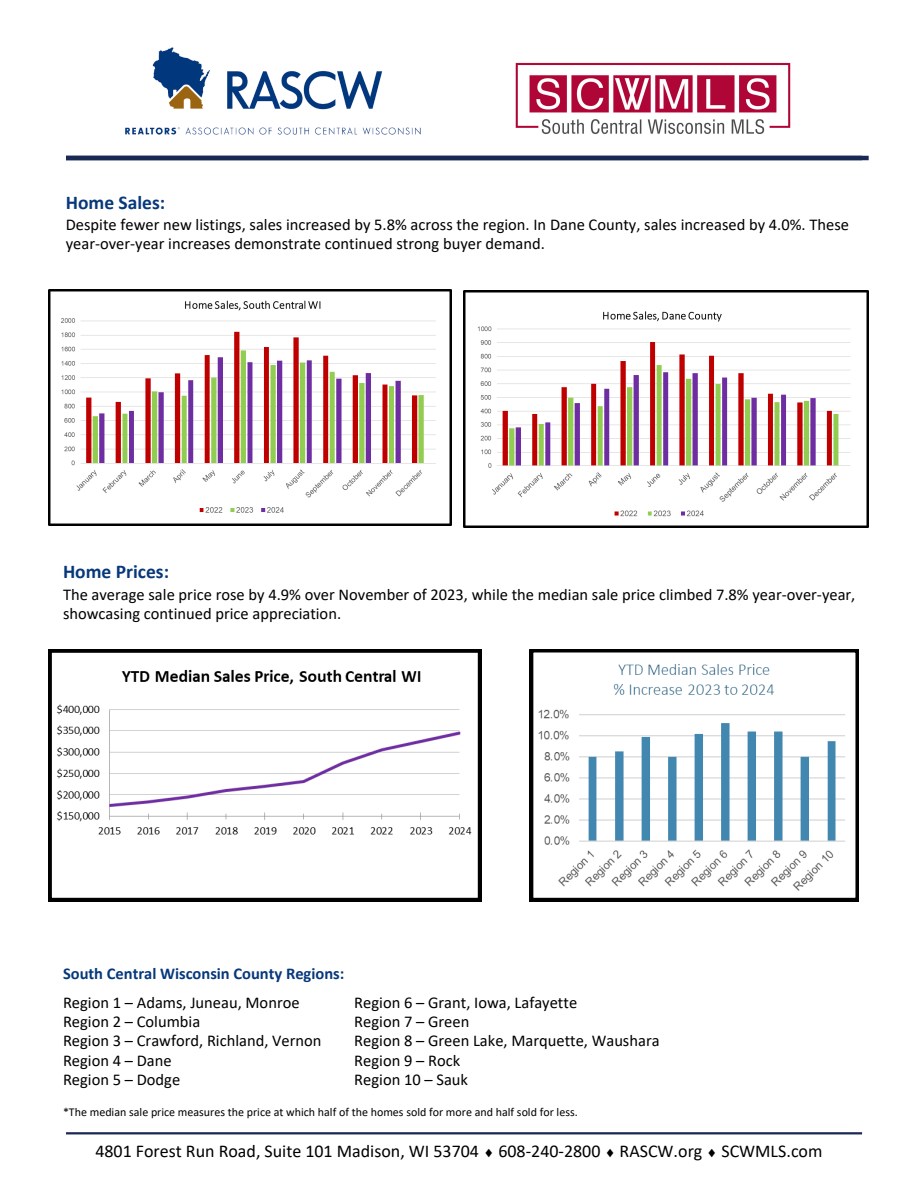
<style>
.page{position:relative;width:918px;height:1188px;background:#fff}
.page>*{position:absolute;margin:0;border:0;box-sizing:border-box;transform-origin:0 0}
.t1{font:700 19.5px "Calibri";color:#07387b}
.t2{font:18px "Calibri";color:#000}
.t3{font:16.5px/19.4px "Calibri";color:#000}
.t4{font:700 16.5px "Calibri";color:#07387b}
.t5{font:12px "Calibri";color:#000}
.s1{font-family:"Free Mono"}
</style>
<div class="page">
<img style="left:126px;top:48px;width:294px;height:87px">
<img style="left:437px;top:62px;width:431px;height:99px">
<hr style="left:66px;top:1132px;width:796px;height:2px;background:#192954">
<hr style="left:66px;top:156px;width:803px;height:4px;background:#192954">
<img style="left:49px;top:289px;width:402px;height:236px">
<img style="left:464px;top:290px;width:405px;height:238px">
<svg style="left:49px;top:649px;width:432px;height:252px"></svg>
<svg style="left:530px;top:649px;width:328px;height:252px"></svg>
<p class="t1" style="left:66px;top:194px;width:101px">Home Sales:</p>
<p class="t3" style="left:66px;top:217px;width:785px">Despite fewer new listings, sales increased by 5.8% across the region. In Dane County, sales increased by 4.0%. These year-over-year increases demonstrate continued strong buyer demand.</p>
<p class="t1" style="left:63px;top:564px;width:108px">Home Prices:</p>
<p class="t3" style="left:63px;top:586px;width:794px">The average sale price rose by 4.9% over November of 2023, while the median sale price climbed 7.8% year-over-year, showcasing continued price appreciation.</p>
<p class="t4" style="left:63px;top:967px;width:283px">South Central Wisconsin County Regions:</p>
<p class="t3" style="left:63px;top:994px;width:260px">Region 1 – Adams, Juneau, Monroe<br>Region 2 – Columbia<br>Region 3 – Crawford, Richland, Vernon<br>Region 4 – Dane<br>Region 5 – Dodge</p>
<h2 class="t3" style="left:354px;top:994px;width:307px">Region 6 – Grant, Iowa, Lafayette<br>Region 7 – Green<br>Region 8 – Green Lake, Marquette, Waushara<br>Region 9 – Rock<br>Region 10 – Sauk</h2>
<p class="t5" style="left:63px;top:1107px;width:516px">*The median sale price measures the price at which half of the homes sold for more and half sold for less.</p>
<p class="t2" style="left:95px;top:1144px;width:729px">4801 Forest Run Road, Suite 101 Madison, WI 53704 <span class="s1">⬧</span> 608-240-2800 <span class="s1">⬧</span> RASCW.org <span class="s1">⬧</span> SCWMLS.com</p>
</div>
